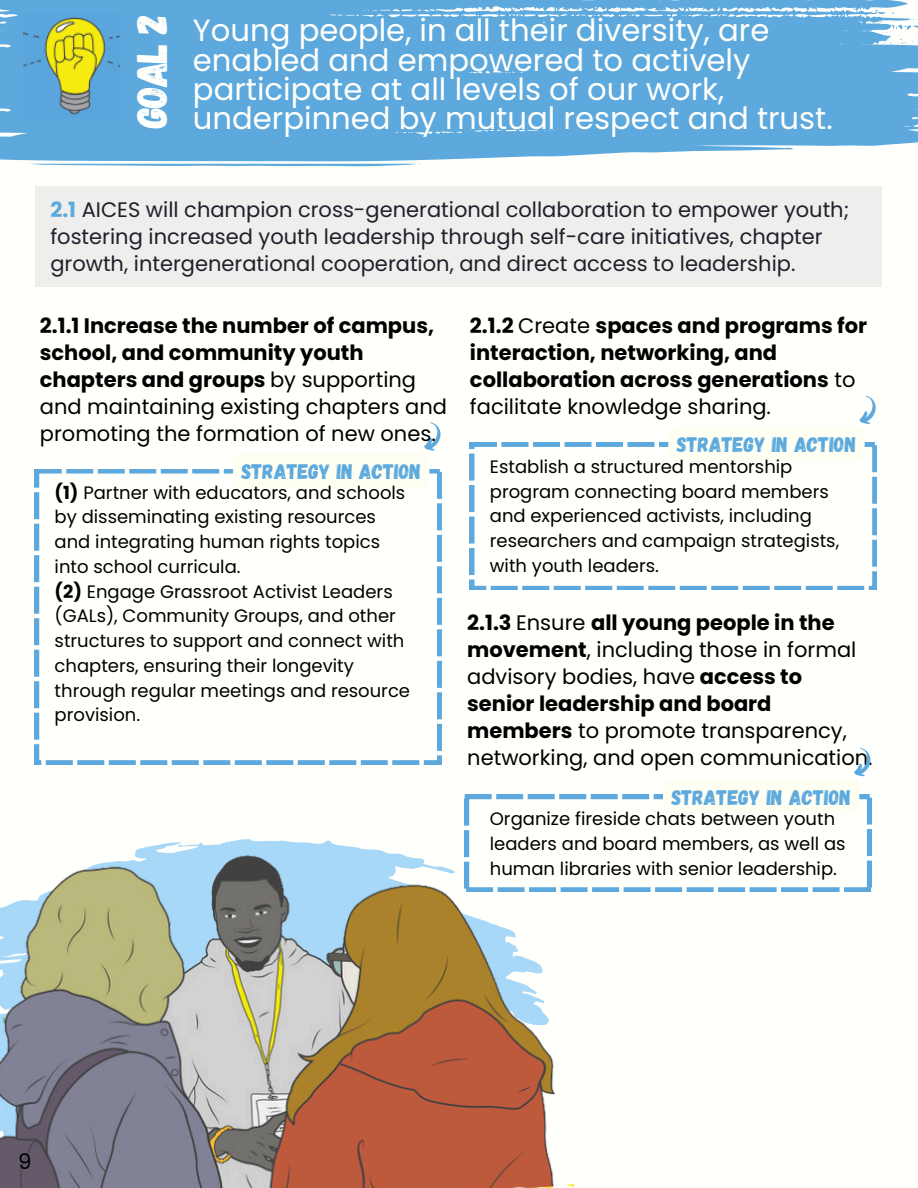
<style>
.page{position:relative;width:918px;height:1188px;background:#fffffb}
.page>*{position:absolute;margin:0;border:0;box-sizing:border-box;transform-origin:0 0}
.t1{font:42.6px "Gagalin";color:#fffffb}
.t2{font:30.75px/29.2px "Poppins";color:#fffffb}
.t3{font:21.3px "Poppins";color:#000}
.t4{font:21px/27px "Poppins";color:#000}
.t5{font:21px/27px "Poppins";color:#201f2b}
.t6{font:700 21px/27px "Poppins";color:#000}
.t7{font:21px "Gagalin";color:#5da9dd}
.t8{font:18px/24.8px "Poppins";color:#000}
.s1{font-weight:700;color:#5da9dd}
.s2{font-weight:700}
.s3{font-weight:400}
</style>
<div class="page">
<svg style="left:0;top:0;width:918px;height:167px;fill:#5da9dd"></svg>
<img style="left:24px;top:13px;width:96px;height:106px">
<div style="left:35px;top:187px;width:847px;height:100px;background:#eeeeec"></div>
<svg style="left:35px;top:469px;width:406px;height:296px"></svg>
<svg style="left:470px;top:442px;width:407px;height:148px"></svg>
<svg style="left:233px;top:422px;width:209px;height:66px"></svg>
<svg style="left:465px;top:748px;width:407px;height:144px"></svg>
<svg style="left:668px;top:395px;width:209px;height:66px"></svg>
<img style="left:0;top:833px;width:573px;height:355px">
<h4 class="t1" style="left:124px;top:128px;width:116px;rotate:-90deg">GOAL 2</h4>
<h4 class="t2" style="left:193px;top:16px;width:578px">Young people, in all their diversity, are enabled and empowered to actively participate at all levels of our work,</h4>
<h4 class="t2" style="left:193px;top:104px;width:641px">underpinned by mutual respect and trust.</h4>
<p class="t5" style="left:50px;top:196px;width:800px"><span class="s1">2.1</span> AICES will champion cross-generational collaboration to empower youth; fostering increased youth leadership through self-care initiatives, chapter growth, intergenerational cooperation, and direct access to leadership.</p>
<h4 class="t4" style="left:40px;top:312px;width:409px"><span class="s2">2.1.1 Increase the number of campus, school, and community youth chapters and groups</span> by supporting and maintaining existing chapters and promoting the formation of new ones.</h4>
<h3 class="t7" style="left:241px;top:458px;width:181px">STRATEGY IN ACTION</h3>
<p class="t8" style="left:55px;top:480px;width:352px"><span class="s2">(1)</span> Partner with educators, and schools by disseminating existing resources and integrating human rights topics into school curricula.</p>
<p class="t8" style="left:55px;top:579px;width:357px"><span class="s2">(2)</span> Engage Grassroot Activist Leaders (GALs), Community Groups, and other structures to support and connect with chapters, ensuring their longevity through regular meetings and resource provision.</p>
<h1 class="t6" style="left:470px;top:312px;width:399px">2.1.2 <span class="s3">Create</span> spaces and programs for interaction, networking, and collaboration across generations <span class="s3">to facilitate knowledge sharing.</span></h1>
<h3 class="t7" style="left:677px;top:431px;width:181px">STRATEGY IN ACTION</h3>
<p class="t8" style="left:490px;top:454px;width:351px">Establish a structured mentorship program connecting board members and experienced activists, including researchers and campaign strategists, with youth leaders.</p>
<p class="t4" style="left:467px;top:609px;width:407px"><span class="s2">2.1.3</span> Ensure <span class="s2">all young people in the movement</span>, including those in formal advisory bodies, have <span class="s2">access to senior leadership and board members</span> to promote transparency, networking, and open communication.</p>
<p class="t7" style="left:671px;top:784px;width:181px">STRATEGY IN ACTION</p>
<h2 class="t8" style="left:490px;top:807px;width:357px">Organize fireside chats between youth leaders and board members, as well as human libraries with senior leadership.</h2>
<p class="t3" style="left:18px;top:1147px;width:15px">9</p>
</div>
